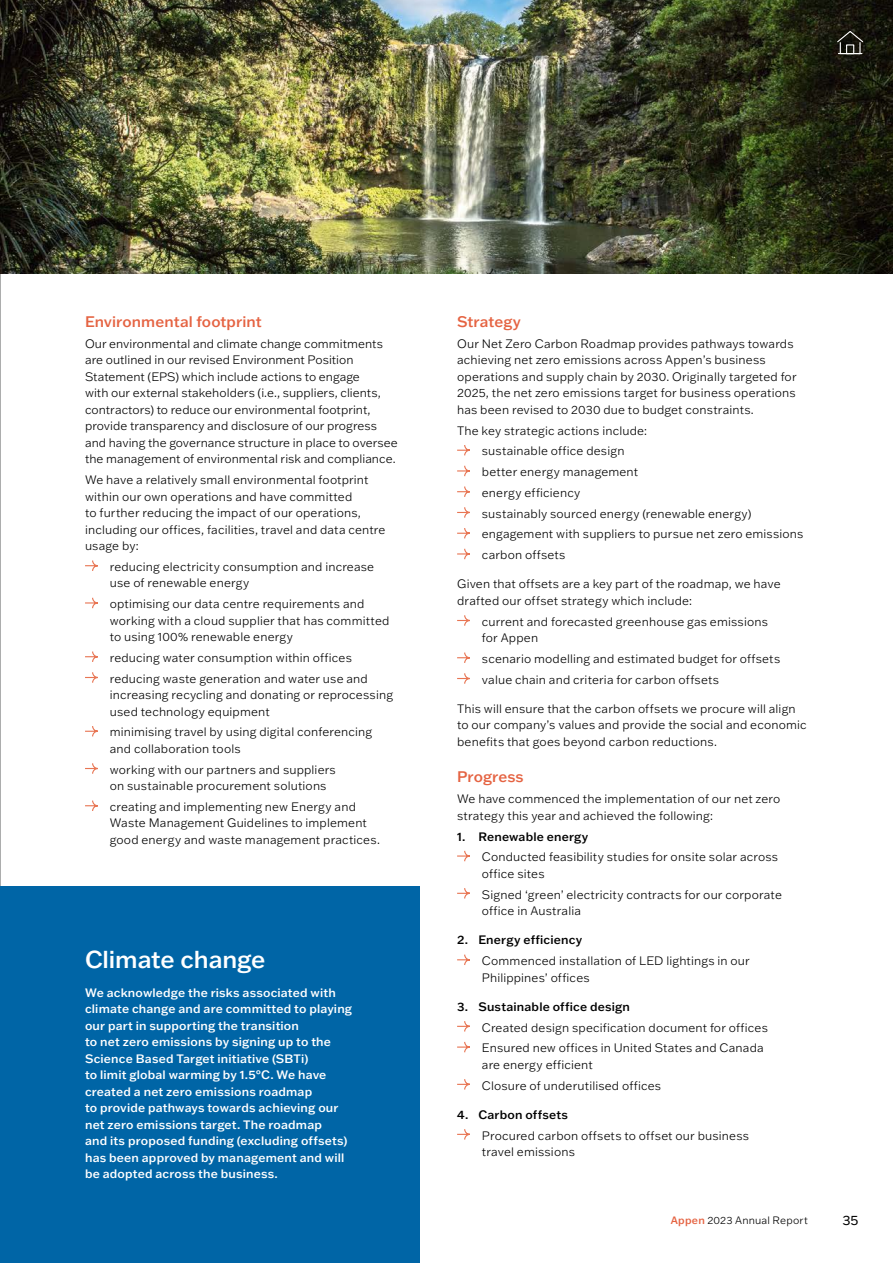
<style>
.page{position:relative;width:893px;height:1263px;background:#fff}
.page>*{position:absolute;margin:0;border:0;box-sizing:border-box;transform-origin:0 0}
.t1{font:500 24px "Franklin Gothic ATF";letter-spacing:-.005em;color:#fff}
.t2{font:500 15px "Franklin Gothic ATF";letter-spacing:.005em;color:#e56342}
.t3{font:13.5px "Franklin Gothic ATF";color:#000}
.t4{font:300 12px/16.5px "Franklin Gothic ATF";letter-spacing:.015em;color:#000}
.t5{font:500 12px/16.5px "Franklin Gothic ATF";letter-spacing:.015em;color:#fff}
.t6{font:500 12px "Franklin Gothic ATF";letter-spacing:.015em;color:#000}
.t7{font:300 10.5px "Franklin Gothic ATF";letter-spacing:.02em;color:#000}
.s1{font-weight:500;color:#e56342}
</style>
<div class="page">
<hr style="left:0;top:0;width:1px;height:1263px;background:#919292">
<img style="left:0;top:0;width:893px;height:273px">
<div style="left:0;top:887px;width:420px;height:376px;background:#0065a6"></div>
<svg style="left:85px;top:560px;width:13px;height:11px"></svg>
<svg style="left:85px;top:597px;width:13px;height:12px"></svg>
<svg style="left:85px;top:651px;width:13px;height:11px"></svg>
<svg style="left:85px;top:672px;width:13px;height:11px"></svg>
<svg style="left:85px;top:726px;width:13px;height:11px"></svg>
<svg style="left:85px;top:763px;width:13px;height:11px"></svg>
<svg style="left:85px;top:800px;width:13px;height:11px"></svg>
<svg style="left:457px;top:445px;width:13px;height:11px"></svg>
<svg style="left:457px;top:465px;width:13px;height:12px"></svg>
<svg style="left:457px;top:486px;width:13px;height:11px"></svg>
<svg style="left:457px;top:507px;width:13px;height:11px"></svg>
<svg style="left:457px;top:528px;width:13px;height:11px"></svg>
<svg style="left:457px;top:548px;width:13px;height:12px"></svg>
<svg style="left:457px;top:615px;width:13px;height:11px"></svg>
<svg style="left:457px;top:652px;width:13px;height:11px"></svg>
<svg style="left:457px;top:673px;width:13px;height:11px"></svg>
<svg style="left:457px;top:850px;width:13px;height:12px"></svg>
<svg style="left:457px;top:888px;width:13px;height:11px"></svg>
<svg style="left:457px;top:954px;width:13px;height:11px"></svg>
<svg style="left:457px;top:1021px;width:13px;height:11px"></svg>
<svg style="left:457px;top:1041px;width:13px;height:12px"></svg>
<svg style="left:457px;top:1079px;width:13px;height:11px"></svg>
<svg style="left:457px;top:1129px;width:13px;height:11px"></svg>
<svg style="left:836px;top:30px;width:28px;height:25px"></svg>
<p class="t2" style="left:85px;top:312px;width:178px">Environmental footprint</p>
<p class="t4" style="left:85px;top:335px;width:314px">Our environmental and climate change commitments are outlined in our revised Environment Position Statement (EPS) which include actions to engage<br>with our external stakeholders (i.e., suppliers, clients, contractors) to reduce our environmental footprint, provide transparency and disclosure of our progress and having the governance structure in place to oversee the management of environmental risk and compliance.</p>
<p class="t4" style="left:85px;top:471px;width:302px">We have a relatively small environmental footprint within our own operations and have committed<br>to further reducing the impact of our operations, including our offices, facilities, travel and data centre usage by:</p>
<p class="t4" style="left:110px;top:558px;width:266px">reducing electricity consumption and increase use of renewable energy</p>
<p class="t4" style="left:110px;top:595px;width:281px">optimising our data centre requirements and working with a cloud supplier that has committed to using 100% renewable energy</p>
<p class="t4" style="left:110px;top:647px;width:260px;line-height:20.7px">reducing water consumption within offices reducing waste generation and water use and</p>
<p class="t4" style="left:110px;top:686px;width:285px">increasing recycling and donating or reprocessing used technology equipment</p>
<p class="t4" style="left:110px;top:724px;width:264px">minimising travel by using digital conferencing and collaboration tools</p>
<p class="t4" style="left:110px;top:761px;width:228px">working with our partners and suppliers on sustainable procurement solutions</p>
<p class="t4" style="left:110px;top:798px;width:272px">creating and implementing new Energy and<br>Waste Management Guidelines to implement good energy and waste management practices.</p>
<h1 class="t1" style="left:85px;top:943px;width:182px">Climate change</h1>
<p class="t5" style="left:85px;top:984px;width:269px">We acknowledge the risks associated with climate change and are committed to playing our part in supporting the transition<br>to net zero emissions by signing up to the Science Based Target initiative (SBTi)<br>to limit global warming by 1.5°C. We have created a net zero emissions roadmap<br>to provide pathways towards achieving our net zero emissions target. The roadmap<br>and its proposed funding (excluding offsets) has been approved by management and will be adopted across the business.</p>
<p class="t2" style="left:457px;top:312px;width:65px">Strategy</p>
<p class="t4" style="left:457px;top:335px;width:341px">Our Net Zero Carbon Roadmap provides pathways towards achieving net zero emissions across Appen’s business operations and supply chain by 2030. Originally targeted for 2025, the net zero emissions target for business operations has been revised to 2030 due to budget constraints.</p>
<p class="t4" style="left:482px;top:420px;width:323px;line-height:20.7px;text-indent:-25px">The key strategic actions include:<br>sustainable office design<br>better energy management<br>energy efficiency<br>sustainably sourced energy (renewable energy) engagement with suppliers to pursue net zero emissions carbon offsets</p>
<p class="t4" style="left:457px;top:576px;width:325px">Given that offsets are a key part of the roadmap, we have drafted our offset strategy which include:</p>
<p class="t4" style="left:482px;top:613px;width:288px">current and forecasted greenhouse gas emissions for Appen</p>
<p class="t4" style="left:482px;top:648px;width:300px;line-height:20.7px">scenario modelling and estimated budget for offsets value chain and criteria for carbon offsets</p>
<p class="t4" style="left:457px;top:700px;width:351px">This will ensure that the carbon offsets we procure will align to our company’s values and provide the social and economic benefits that goes beyond carbon reductions.</p>
<p class="t2" style="left:457px;top:767px;width:68px">Progress</p>
<p class="t4" style="left:457px;top:790px;width:325px">We have commenced the implementation of our net zero strategy this year and achieved the following:</p>
<p class="t6" style="left:457px;top:828px;width:133px">1. Renewable energy</p>
<p class="t4" style="left:482px;top:848px;width:298px">Conducted feasibility studies for onsite solar across office sites</p>
<p class="t4" style="left:482px;top:886px;width:302px">Signed ‘green’ electricity contracts for our corporate office in Australia</p>
<p class="t6" style="left:457px;top:932px;width:127px">2. Energy efficiency</p>
<p class="t4" style="left:482px;top:952px;width:269px">Commenced installation of LED lightings in our<br>Philippines’ offices</p>
<p class="t6" style="left:457px;top:998px;width:174px">3. Sustainable office design</p>
<p class="t4" style="left:482px;top:1016px;width:287px;line-height:20.7px">Created design specification document for offices<br>Ensured new offices in United States and Canada</p>
<p class="t4" style="left:482px;top:1054px;width:181px;line-height:20.7px">are energy efficient<br>Closure of underutilised offices</p>
<p class="t6" style="left:457px;top:1106px;width:112px">4. Carbon offsets</p>
<p class="t4" style="left:482px;top:1127px;width:269px">Procured carbon offsets to offset our business travel emissions</p>
<p class="t7" style="left:671px;top:1213px;width:139px"><span class="s1">Appen</span> 2023 Annual Report</p>
<p class="t3" style="left:842px;top:1211px;width:18px">35</p>
</div>
